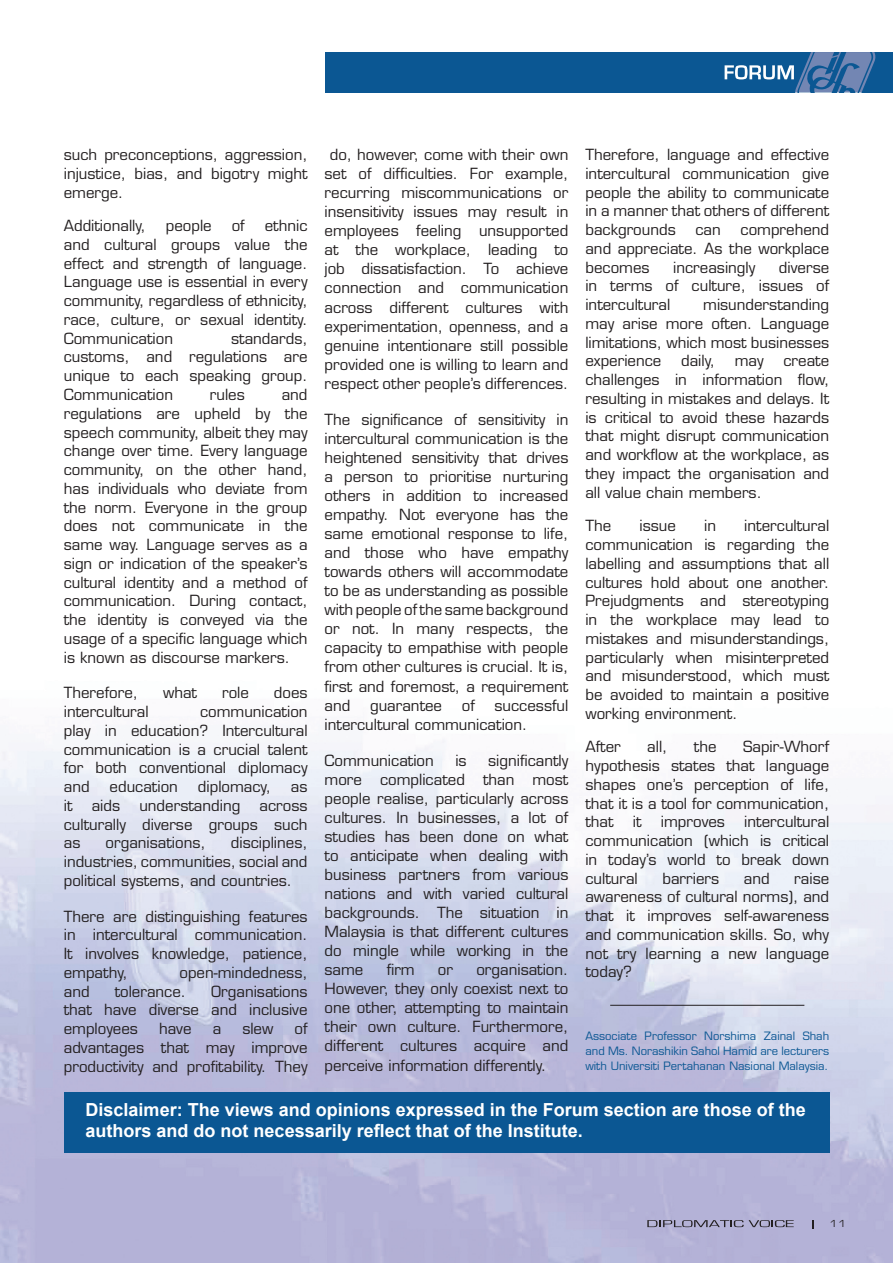
<style>
.page{position:relative;width:893px;height:1263px;background:#fff}
.page>*{position:absolute;margin:0;border:0;box-sizing:border-box;transform-origin:0 0}
.t1{font:700 18px/21px "Arial";color:#fff}
.t2{font:15px/18.8px "Eurostile LT Std";color:#231f20;text-align:justify}
.t3{font:11.25px/15px "Eurostile LT Std";color:#0b5793;text-align:justify}
.t4{font:10.5px "Eurostile Extended";color:#231f20}
</style>
<div class="page">
<img style="left:0;top:740px;width:893px;height:523px">
<svg style="left:647px;top:1220px;width:147px;height:7px"></svg>
<div style="left:325px;top:52px;width:568px;height:40px;background:#0b5793"></div>
<svg style="left:725px;top:52px;width:151px;height:41px"></svg>
<div style="left:64px;top:1092px;width:766px;height:60px;background:#0b5793"></div>
<hr style="left:610px;top:1005px;width:194px;height:1px;background:#231f20">
<p class="t2" style="left:64px;top:145px;width:245px">such preconceptions, aggression, injustice, bias, and bigotry might emerge.</p>
<p class="t2" style="left:64px;top:216px;width:84px">Additionally,</p>
<p class="t2" style="left:166px;top:216px;width:47px">people</p>
<p class="t2" style="left:232px;top:216px;width:15px">of</p>
<p class="t2" style="left:64px;top:216px;width:245px;text-indent:201px">ethnic and cultural groups value the effect and strength of language.<br>Language use is essential in every community, regardless of ethnicity, race, culture, or sexual identity.<br>Communication</p>
<p class="t2" style="left:64px;top:329px;width:245px;text-indent:167px">standards, customs, and regulations are unique to each speaking group.<br>Communication</p>
<p class="t2" style="left:64px;top:385px;width:245px;text-indent:218px">and regulations are upheld by the speech community, albeit they may change over time. Every language community, on the other hand, has individuals who deviate from the norm. Everyone in the group does not communicate in the same way. Language serves as a sign or indication of the speaker’s cultural identity and a method of communication. During contact, the identity is conveyed via the usage of a specific language which is known as discourse markers.</p>
<p class="t2" style="left:64px;top:683px;width:76px">Therefore,</p>
<p class="t2" style="left:163px;top:683px;width:36px">what</p>
<p class="t2" style="left:222px;top:683px;width:28px">role</p>
<p class="t2" style="left:274px;top:683px;width:35px">does</p>
<p class="t2" style="left:64px;top:702px;width:86px">intercultural</p>
<p class="t2" style="left:210px;top:385px;width:36px">rules</p>
<p class="t2" style="left:64px;top:702px;width:245px;text-indent:136px">communication play in education? Intercultural communication is a crucial talent for both conventional diplomacy and</p>
<p class="t2" style="left:110px;top:777px;width:70px">education</p>
<p class="t2" style="left:198px;top:777px;width:75px">diplomacy,</p>
<p class="t2" style="left:291px;top:777px;width:18px">as</p>
<p class="t2" style="left:64px;top:796px;width:10px">it</p>
<p class="t2" style="left:92px;top:796px;width:30px">aids</p>
<p class="t2" style="left:139px;top:796px;width:102px">understanding</p>
<p class="t2" style="left:64px;top:796px;width:245px;text-indent:196px">across culturally diverse groups such as</p>
<p class="t2" style="left:64px;top:833px;width:245px;text-indent:167px">disciplines, industries, communities, social and political systems, and countries.</p>
<p class="t2" style="left:64px;top:907px;width:245px">There are distinguishing features in intercultural communication.<br>It involves knowledge, patience, empathy,</p>
<p class="t2" style="left:106px;top:833px;width:102px">organisations,</p>
<p class="t2" style="left:179px;top:963px;width:130px">open-mindedness,</p>
<p class="t2" style="left:64px;top:982px;width:245px;text-indent:147px">Organisations that have diverse and inclusive employees</p>
<p class="t2" style="left:64px;top:982px;width:27px">and</p>
<p class="t2" style="left:115px;top:982px;width:73px">tolerance.</p>
<p class="t2" style="left:64px;top:1019px;width:245px;text-indent:231px">of advantages that may improve productivity and profitability. They</p>
<p class="t2" style="left:159px;top:1019px;width:34px">have</p>
<p class="t2" style="left:213px;top:1019px;width:10px">a</p>
<p class="t2" style="left:242px;top:1019px;width:33px">slew</p>
<p class="t2" style="left:325px;top:145px;width:245px;text-align:center">do, however, come with their own set of difficulties. For example, recurring miscommunications or insensitivity issues may result in employees feeling unsupported at the workplace, leading to job dissatisfaction. To achieve connection and communication across different cultures with experimentation, openness, and a genuine intentionare still possible provided one is willing to learn and respect other people’s differences.</p>
<p class="t2" style="left:325px;top:410px;width:245px">The significance of sensitivity in intercultural communication is the heightened sensitivity that drives a person to prioritise nurturing others in addition to increased empathy. Not everyone has the same emotional response to life, and those who have empathy towards others will accommodate to be as understanding as possible with people of the same background or not. In many respects, the capacity to empathise with people from other cultures is crucial. It is, first and foremost, a requirement and</p>
<p class="t2" style="left:325px;top:696px;width:245px;text-indent:170px">successful intercultural communication.</p>
<p class="t2" style="left:325px;top:751px;width:111px">Communication</p>
<p class="t2" style="left:455px;top:751px;width:13px">is</p>
<p class="t2" style="left:370px;top:696px;width:74px">guarantee</p>
<p class="t2" style="left:462px;top:696px;width:15px">of</p>
<p class="t2" style="left:325px;top:751px;width:245px;text-indent:164px">significantly more complicated than most people realise, particularly across cultures. In businesses, a lot of studies has been done on what to anticipate when dealing with business partners from various nations and with varied cultural backgrounds. The situation in Malaysia is that different cultures do mingle while working in the same</p>
<p class="t2" style="left:387px;top:960px;width:30px">firm</p>
<p class="t2" style="left:438px;top:960px;width:17px">or</p>
<p class="t2" style="left:325px;top:960px;width:245px;text-indent:152px">organisation.<br>However, they only coexist next to one other, attempting to maintain their own culture. Furthermore, different cultures acquire and perceive information differently.</p>
<p class="t2" style="left:585px;top:145px;width:245px">Therefore, language and effective intercultural communication give people the ability to communicate in a manner that others of different backgrounds</p>
<p class="t2" style="left:585px;top:220px;width:245px;text-indent:155px">comprehend and appreciate. As the workplace becomes</p>
<p class="t2" style="left:695px;top:220px;width:27px">can</p>
<p class="t2" style="left:585px;top:258px;width:245px;text-indent:194px">diverse in terms of culture, issues of intercultural</p>
<p class="t2" style="left:673px;top:258px;width:84px">increasingly</p>
<p class="t2" style="left:585px;top:295px;width:245px;text-indent:118px">misunderstanding may arise more often. Language limitations, which most businesses experience</p>
<p class="t2" style="left:681px;top:352px;width:35px">daily,</p>
<p class="t2" style="left:735px;top:352px;width:30px">may</p>
<p class="t2" style="left:585px;top:352px;width:245px;text-indent:198px">create challenges in information flow, resulting in mistakes and delays. It is critical to avoid these hazards that might disrupt communication and workflow at the workplace, as they impact the organisation and all value chain members.</p>
<p class="t2" style="left:585px;top:516px;width:27px">The</p>
<p class="t2" style="left:639px;top:516px;width:38px">issue</p>
<p class="t2" style="left:704px;top:516px;width:13px">in</p>
<p class="t2" style="left:585px;top:516px;width:245px;text-indent:159px">intercultural communication is regarding the labelling and assumptions that all cultures hold about one another.<br>Prejudgments and stereotyping in the workplace may lead to mistakes and misunderstandings, particularly when misinterpreted and misunderstood, which must be avoided to maintain a positive working environment.</p>
<p class="t2" style="left:585px;top:738px;width:37px">After</p>
<p class="t2" style="left:647px;top:738px;width:22px">all,</p>
<p class="t2" style="left:694px;top:738px;width:24px">the</p>
<p class="t2" style="left:585px;top:738px;width:245px;text-indent:158px">Sapir-Whorf hypothesis states that language shapes one’s perception of life, that it is a tool for communication, that</p>
<p class="t2" style="left:585px;top:813px;width:245px;text-indent:159px">intercultural communication (which is critical in today’s world to break down cultural</p>
<p class="t2" style="left:633px;top:813px;width:10px">it</p>
<p class="t2" style="left:661px;top:813px;width:66px">improves</p>
<p class="t2" style="left:585px;top:869px;width:245px;text-indent:209px">raise awareness of cultural norms), and that it improves self-awareness and communication skills. So, why not try learning a new language today?</p>
<p class="t2" style="left:662px;top:869px;width:58px">barriers</p>
<p class="t2" style="left:744px;top:869px;width:27px">and</p>
<p class="t3" style="left:585px;top:1028px;width:245px">Associate Professor Norshima Zainal Shah and Ms. Norashikin Sahol Hamid are lecturers with Universiti Pertahanan Nasional Malaysia.</p>
<p class="t1" style="left:86px;top:1099px;width:722px">Disclaimer: The views and opinions expressed in the Forum section are those of the authors and do not necessarily reflect that of the Institute.</p>
<p class="t4" style="left:829px;top:1218px;width:19px">11</p>
</div>
